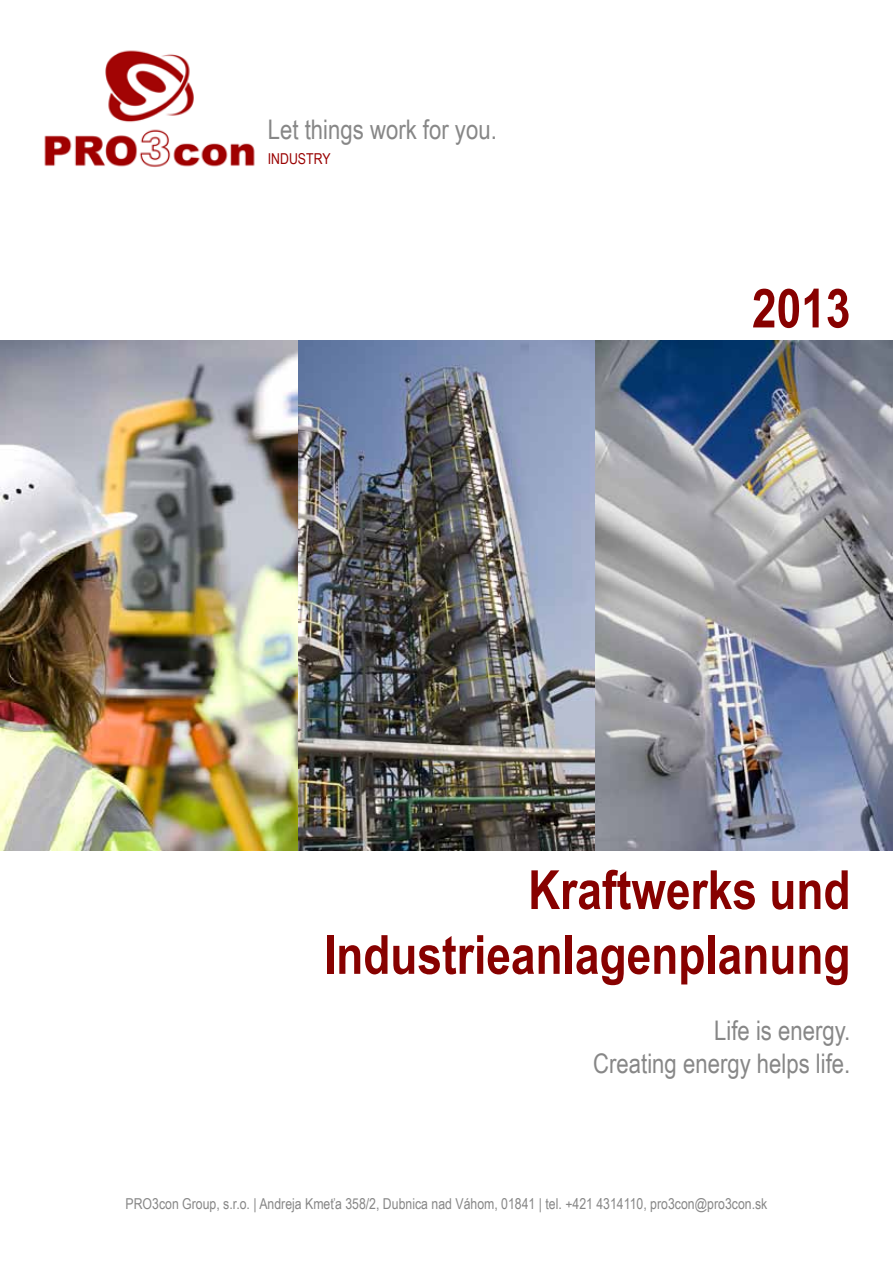
<style>
.page{position:relative;width:893px;height:1263px;background:#fff}
.page>*{position:absolute;margin:0;border:0;box-sizing:border-box;transform-origin:0 0}
.t1{font:700 54px/64.8px "Arial Narrow";color:#870100;text-align:right}
.t2{font:27px/32.4px "Arial Narrow";color:#878787;text-align:right}
.t3{font:15px "Arial Narrow";color:#878787}
.t4{font:15px "Arial Narrow";color:#990100}
</style>
<div class="page">
<img style="left:0;top:340px;width:893px;height:510px">
<img style="left:44px;top:50px;width:211px;height:117px">
<h2 class="t2" style="left:268px;top:112px;width:230px">Let things work for you.</h2>
<p class="t4" style="left:268px;top:148px;width:64px">INDUSTRY</p>
<h1 class="t1" style="left:752px;top:273px;width:100px">2013</h1>
<h1 class="t1" style="left:324px;top:855px;width:528px">Kraftwerks und<br>Industrieanlagenplanung</h1>
<h2 class="t2" style="left:593px;top:1013px;width:259px">Life is energy.<br>Creating energy helps life.</h2>
<p class="t3" style="left:126px;top:1193px;width:643px">PRO3con Group, s.r.o. | Andreja Kmeťa 358/2, Dubnica nad Váhom, 01841 | tel. +421 4314110, pro3con@pro3con.sk</p>
</div>
